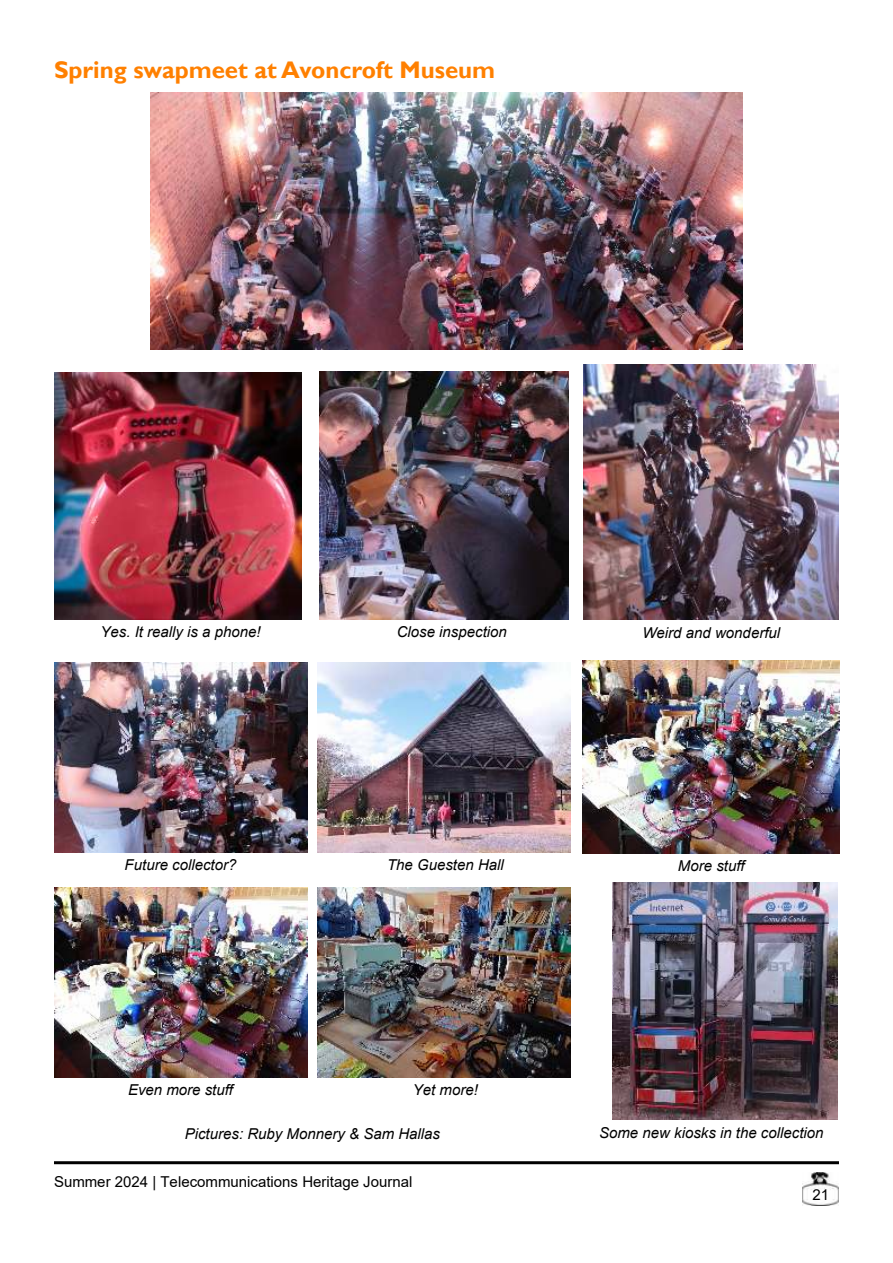
<style>
.page{position:relative;width:893px;height:1263px;background:#fff}
.page>*{position:absolute;margin:0;border:0;box-sizing:border-box;transform-origin:0 0}
.t1{font:700 24px "Gill Sans";color:#ff8000}
.t2{font:italic 15px "Arial";color:#000}
.t3{font:15px "Arial";color:#000}
</style>
<div class="page">
<img style="left:803px;top:1172px;width:36px;height:33px">
<hr style="left:54px;top:1161px;width:785px;height:3px;background:#000">
<img style="left:150px;top:92px;width:593px;height:258px">
<img style="left:54px;top:372px;width:247px;height:247px">
<img style="left:320px;top:371px;width:248px;height:249px">
<img style="left:584px;top:364px;width:255px;height:256px">
<img style="left:54px;top:662px;width:253px;height:190px">
<img style="left:318px;top:662px;width:253px;height:190px">
<img style="left:583px;top:661px;width:257px;height:192px">
<img style="left:54px;top:887px;width:253px;height:190px">
<img style="left:612px;top:883px;width:225px;height:237px">
<img style="left:318px;top:887px;width:253px;height:190px">
<h1 class="t1" style="left:54px;top:61px;width:443px">Spring swapmeet at Avoncroft Museum</h1>
<p class="t2" style="left:100px;top:626px;width:162px">Yes. It really is a phone!</p>
<p class="t2" style="left:397px;top:626px;width:112px">Close inspection</p>
<p class="t2" style="left:642px;top:627px;width:139px">Weird and wonderful</p>
<p class="t2" style="left:125px;top:859px;width:113px">Future collector?</p>
<p class="t2" style="left:387px;top:859px;width:118px">The Guesten Hall</p>
<p class="t2" style="left:678px;top:860px;width:68px">More stuff</p>
<p class="t2" style="left:128px;top:1084px;width:107px">Even more stuff</p>
<p class="t2" style="left:413px;top:1084px;width:67px">Yet more!</p>
<p class="t2" style="left:185px;top:1127px;width:257px">Pictures: Ruby Monnery &amp; Sam Hallas</p>
<p class="t3" style="left:54px;top:1176px;width:360px">Summer 2024 | Telecommunications Heritage Journal</p>
<p class="t2" style="left:599px;top:1127px;width:226px">Some new kiosks in the collection</p>
<p class="t3" style="left:813px;top:1188px;width:18px">21</p>
</div>
